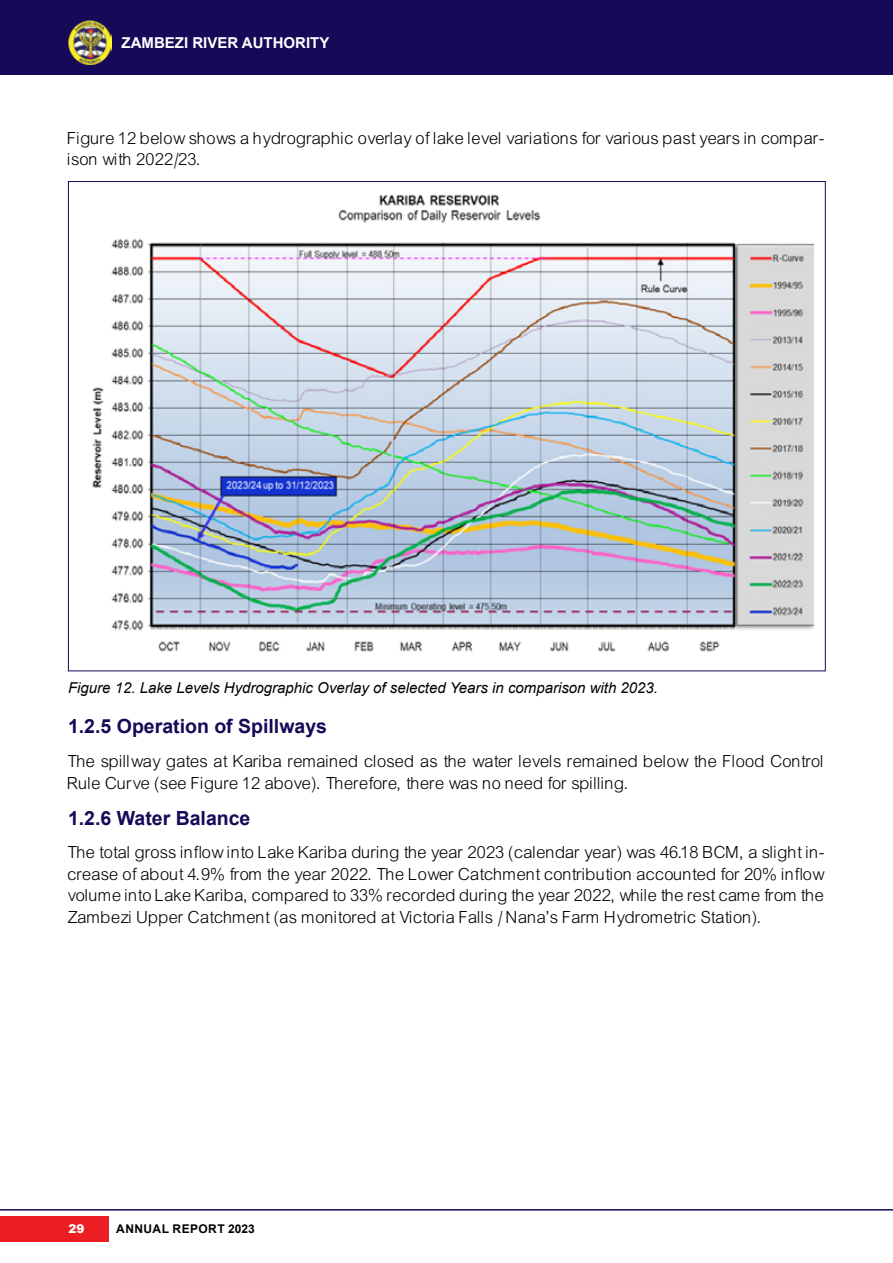
<style>
.page{position:relative;width:893px;height:1263px;background:#fff}
.page>*{position:absolute;margin:0;border:0;box-sizing:border-box;transform-origin:0 0}
.Header_3_listing{font:700 19.5px "Arial";color:#150958}
.Body_Text{font:18px/21.6px "Arial Lgt";color:#000}
.Figure_Discription{font:italic 15px "Arial";color:#000}
.t1{font:700 15px "Arial";color:#fff}
.t2{font:700 12px "Arial";letter-spacing:.035em;color:#000}
.t3{font:900 12px "Arial";color:#fff}
</style>
<div class="page">
<img style="left:92px;top:194px;width:722px;height:458px">
<div style="left:0;top:0;width:893px;height:75px;background:#150958"></div>
<div style="left:0;top:1216px;width:109px;height:25px;background:#ed1d24"></div>
<img style="left:68px;top:21px;width:43px;height:43px">
<hr style="left:0;top:1209px;width:893px;height:1px;background:#150958">
<p class="t1" style="left:122px;top:32px;width:209px">ZAMBEZI RIVER AUTHORITY</p>
<p class="Body_Text" style="left:68px;top:127px;width:758px">Figure 12 below shows a hydrographic overlay of lake level variations for various past years in compar&shy;ison with 2022/23.</p>
<p class="Figure_Discription" style="left:68px;top:678px;width:592px">Figure 12. Lake Levels Hydrographic Overlay of selected Years in comparison with 2023.</p>
<p class="Header_3_listing" style="left:68px;top:713px;width:261px">1.2.5 Operation of Spillways</p>
<p class="Body_Text" style="left:68px;top:750px;width:758px">The spillway gates at Kariba remained closed as the water levels remained below the Flood Control<br>Rule Curve (see Figure 12 above). Therefore, there was no need for spilling.</p>
<p class="Header_3_listing" style="left:68px;top:804px;width:184px">1.2.6 Water Balance</p>
<p class="Body_Text" style="left:68px;top:842px;width:758px;text-align:justify">The total gross inflow into Lake Kariba during the year 2023 (calendar year) was 46.18 BCM, a slight in&shy;crease of about 4.9% from the year 2022. The Lower Catchment contribution accounted for 20% inflow volume into Lake Kariba, compared to 33% recorded during the year 2022, while the rest came from the Zambezi Upper Catchment (as monitored at Victoria Falls / Nana’s Farm Hydrometric Station).</p>
<p class="t3" style="left:68px;top:1220px;width:18px">29</p>
<p class="t2" style="left:116px;top:1220px;width:140px">ANNUAL REPORT 2023</p>
</div>
